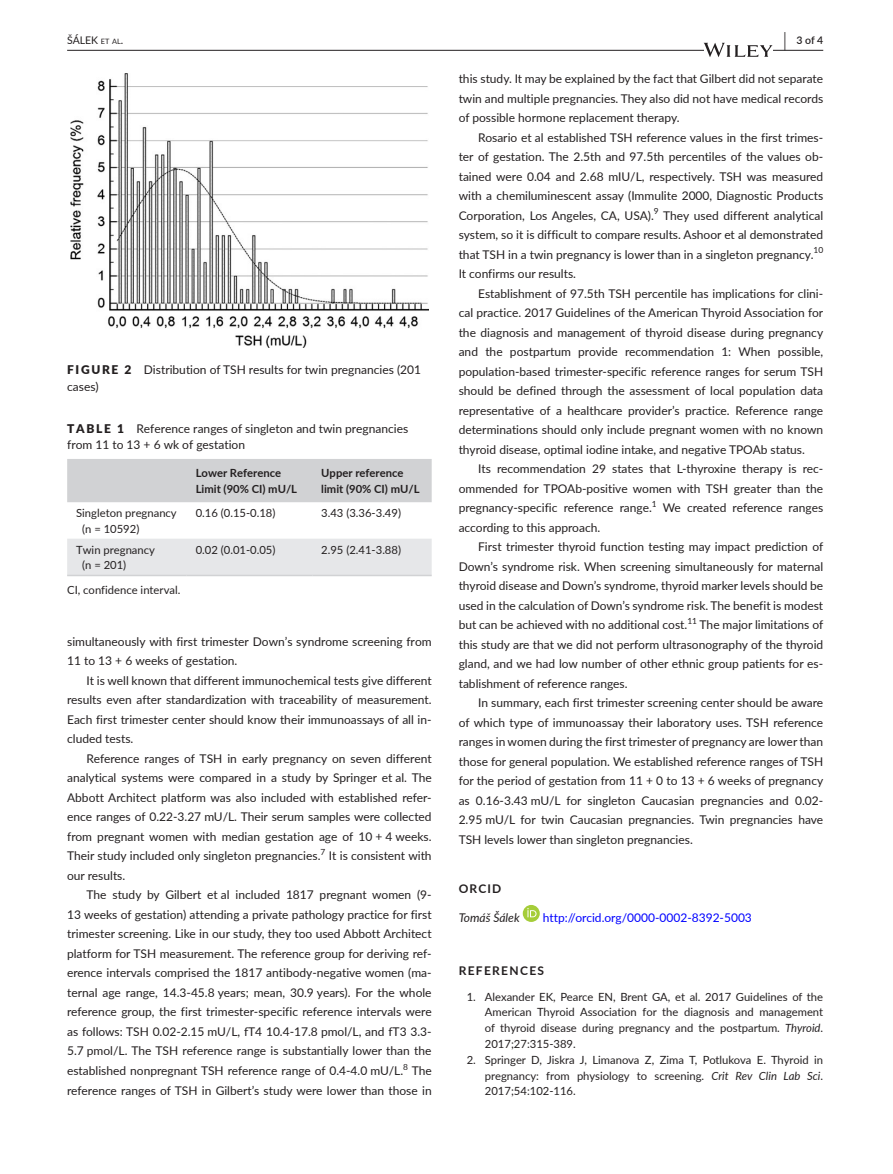
<style>
.page{position:relative;width:893px;height:1174px;background:#fff}
.page>*{position:absolute;margin:0;border:0;box-sizing:border-box;transform-origin:0 0}
.t1{font:600 19.5px "Lato";color:#231f20;scale:.48 1}
.t2{font:12px/19.5px "Lato";color:#231f20;text-align:justify}
.t3{font:12px "Lato";color:#00f}
.t4{font:700 12px "Lato";letter-spacing:.11em;color:#231f20}
.t5{font:italic 12px "Lato";color:#231f20}
.t6{font:11.25px/15.8px "Lato";color:#231f20;text-align:justify}
.t7{font:700 11.25px/15.8px "Lato";color:#231f20}
.t8{font:10.5px "Lato";color:#231f20}
.t9{font:600 10.5px "Lato";color:#231f20}
.t10{font:8.4px "Lato";color:#231f20}
.s1{font-size:7.35px}
.s2{font-weight:900}
.s3{font-style:italic}
</style>
<div class="page">
<hr style="left:67px;top:50px;width:756px;height:1px;background:#231f20">
<svg style="left:704px;top:43px;width:68px;height:14px"></svg>
<div style="left:523px;top:905px;width:17px;height:17px;background:#a5cd39;border-radius:50%"></div>
<svg style="left:527px;top:908px;width:10px;height:9px"></svg>
<img style="left:71px;top:73px;width:357px;height:274px">
<div style="left:67px;top:459px;width:365px;height:43px;background:#d1d2d4"></div>
<div style="left:67px;top:539px;width:365px;height:36px;background:#e6e7e9"></div>
<hr style="left:67px;top:575px;width:120px;height:1px;background:#d1d2d4">
<hr style="left:187px;top:575px;width:125px;height:1px;background:#d1d2d4">
<hr style="left:312px;top:575px;width:120px;height:1px;background:#d1d2d4">
<h1 class="t1" style="left:784px;top:26px;width:7px">|</h1>
<p class="t8" style="left:67px;top:33px;width:58px">ŠÁLEK <span class="s1">et al</span>.</p>
<p class="t9" style="left:796px;top:33px;width:28px">3 of 4</p>
<p class="t2" style="left:67px;top:361px;width:355px;line-height:16.5px"><span class="s2">FIGURE 2</span> Distribution of TSH results for twin pregnancies (201 cases)</p>
<p class="t2" style="left:67px;top:419px;width:343px;line-height:16.5px"><span class="s2">TABLE 1</span> Reference ranges of singleton and twin pregnancies from 11 to 13 + 6 wk of gestation</p>
<p class="t7" style="left:196px;top:465px;width:103px">Lower Reference<br>Limit (90% CI) mU/L</p>
<p class="t7" style="left:321px;top:465px;width:100px">Upper reference limit (90% CI) mU/L</p>
<p class="t6" style="left:82px;top:504px;width:96px;text-indent:-6px">Singleton pregnancy (n = 10592)</p>
<p class="t6" style="left:196px;top:504px;width:81px">0.16 (0.15-0.18)</p>
<p class="t6" style="left:321px;top:504px;width:81px">3.43 (3.36-3.49)</p>
<p class="t6" style="left:82px;top:541px;width:74px;text-indent:-6px">Twin pregnancy (n = 201)</p>
<p class="t6" style="left:196px;top:541px;width:81px">0.02 (0.01-0.05)</p>
<p class="t6" style="left:321px;top:541px;width:81px">2.95 (2.41-3.88)</p>
<p class="t6" style="left:67px;top:582px;width:115px">CI, confidence interval.</p>
<p class="t2" style="left:67px;top:631px;width:366px">simultaneously with first trimester Down’s syndrome screening from<br>11 to 13 + 6 weeks of gestation.</p>
<p class="t2" style="left:67px;top:670px;width:366px;text-indent:20px">It is well known that different immunochemical tests give different results even after standardization with traceability of measurement.<br>Each first trimester center should know their immunoassays of all in&shy;cluded tests.</p>
<p class="t2" style="left:67px;top:748px;width:366px;text-indent:20px">Reference ranges of TSH in early pregnancy on seven different analytical systems were compared in a study by Springer et al. The Abbott Architect platform was also included with established refer&shy;ence ranges of 0.22-3.27 mU/L. Their serum samples were collected from pregnant women with median gestation age of 10 + 4 weeks.<br>Their study included only singleton pregnancies.</p>
<p class="t10" style="left:321px;top:846px;width:6px">7</p>
<p class="t2" style="left:329px;top:845px;width:104px">It is consistent with</p>
<p class="t2" style="left:67px;top:865px;width:60px">our results.</p>
<p class="t2" style="left:87px;top:884px;width:347px">The study by Gilbert et al included 1817 pregnant women (9-</p>
<p class="t2" style="left:67px;top:904px;width:366px">13 weeks of gestation) attending a private pathology practice for first</p>
<p class="t2" style="left:67px;top:923px;width:366px">trimester screening. Like in our study, they too used Abbott Architect</p>
<p class="t2" style="left:67px;top:943px;width:366px">platform for TSH measurement. The reference group for deriving ref-</p>
<p class="t2" style="left:67px;top:962px;width:366px">erence intervals comprised the 1817 antibody-negative women (ma-</p>
<p class="t2" style="left:67px;top:982px;width:366px">ternal age range, 14.3-45.8 years; mean, 30.9 years). For the whole</p>
<p class="t2" style="left:67px;top:1001px;width:366px">reference group, the first trimester-specific reference intervals were</p>
<p class="t2" style="left:67px;top:1021px;width:366px">as follows: TSH 0.02-2.15 mU/L, fT4 10.4-17.8 pmol/L, and fT3 3.3-</p>
<p class="t2" style="left:67px;top:1040px;width:366px">5.7 pmol/L. The TSH reference range is substantially lower than the</p>
<p class="t2" style="left:67px;top:1060px;width:338px">established nonpregnant TSH reference range of 0.4-4.0 mU/L.</p>
<p class="t10" style="left:403px;top:1060px;width:6px">8</p>
<p class="t2" style="left:67px;top:1060px;width:366px;text-align:right">The<br>reference ranges of TSH in Gilbert’s study were lower than those in</p>
<p class="t2" style="left:459px;top:68px;width:366px">this study. It may be explained by the fact that Gilbert did not separate twin and multiple pregnancies. They also did not have medical records of possible hormone replacement therapy.</p>
<p class="t2" style="left:459px;top:127px;width:366px;text-indent:20px">Rosario et al established TSH reference values in the first trimes&shy;ter of gestation. The 2.5th and 97.5th percentiles of the values ob&shy;tained were 0.04 and 2.68 mIU/L, respectively. TSH was measured with a chemiluminescent assay (Immulite 2000, Diagnostic Products Corporation, Los Angeles, CA, USA).<sup>9</sup> They used different analytical system, so it is difficult to compare results. Ashoor et al demonstrated that TSH in a twin pregnancy is lower than in a singleton pregnancy.<sup>10<br></sup>It confirms our results.</p>
<p class="t2" style="left:459px;top:283px;width:366px;text-indent:20px">Establishment of 97.5th TSH percentile has implications for clini&shy;cal practice. 2017 Guidelines of the American Thyroid Association for the diagnosis and management of thyroid disease during pregnancy and the postpartum provide recommendation 1: When possible, population-based trimester-specific reference ranges for serum TSH should be defined through the assessment of local population data representative of a healthcare provider’s practice. Reference range determinations should only include pregnant women with no known thyroid disease, optimal iodine intake, and negative TPOAb status.</p>
<p class="t2" style="left:459px;top:458px;width:366px;text-indent:20px">Its recommendation 29 states that L-thyroxine therapy is rec&shy;ommended for TPOAb-positive women with TSH greater than the pregnancy-specific reference range.<sup>1</sup></p>
<p class="t2" style="left:663px;top:497px;width:162px">We created reference ranges</p>
<p class="t2" style="left:459px;top:517px;width:143px">according to this approach.</p>
<p class="t2" style="left:478px;top:536px;width:346px">First trimester thyroid function testing may impact prediction of</p>
<p class="t2" style="left:459px;top:556px;width:366px">Down’s syndrome risk. When screening simultaneously for maternal</p>
<p class="t2" style="left:459px;top:575px;width:366px">thyroid disease and Down’s syndrome, thyroid marker levels should be</p>
<p class="t2" style="left:459px;top:595px;width:366px">used in the calculation of Down’s syndrome risk. The benefit is modest</p>
<p class="t2" style="left:459px;top:614px;width:230px">but can be achieved with no additional cost.</p>
<p class="t10" style="left:687px;top:615px;width:11px">11</p>
<p class="t2" style="left:459px;top:614px;width:366px;text-indent:241px">The major limitations of this study are that we did not perform ultrasonography of the thyroid gland, and we had low number of other ethnic group patients for es&shy;tablishment of reference ranges.</p>
<p class="t2" style="left:459px;top:692px;width:366px;text-indent:20px">In summary, each first trimester screening center should be aware of which type of immunoassay their laboratory uses. TSH reference ranges in women during the first trimester of pregnancy are lower than those for general population. We established reference ranges of TSH for the period of gestation from 11 + 0 to 13 + 6 weeks of pregnancy as 0.16-3.43 mU/L for singleton Caucasian pregnancies and 0.02- 2.95 mU/L for twin Caucasian pregnancies. Twin pregnancies have TSH levels lower than singleton pregnancies.</p>
<p class="t4" style="left:459px;top:879px;width:44px">ORCID</p>
<p class="t5" style="left:459px;top:909px;width:62px">Tomáš Šálek</p>
<p class="t3" style="left:543px;top:909px;width:211px">http://orcid.org/0000-0002-8392-5003</p>
<p class="t4" style="left:459px;top:962px;width:87px">REFERENCES</p>
<p class="t6" style="left:485px;top:988px;width:340px;text-indent:-18px">1. Alexander EK, Pearce EN, Brent GA, et al. 2017 Guidelines of the American Thyroid Association for the diagnosis and management of thyroid disease during pregnancy and the postpartum. <span class="s3">Thyroid</span>.<br>2017;27:315‐389.</p>
<p class="t6" style="left:485px;top:1051px;width:340px;text-indent:-18px">2. Springer D, Jiskra J, Limanova Z, Zima T, Potlukova E. Thyroid in pregnancy: from physiology to screening. <span class="s3">Crit Rev Clin Lab Sci</span>.<br>2017;54:102‐116.</p>
</div>
